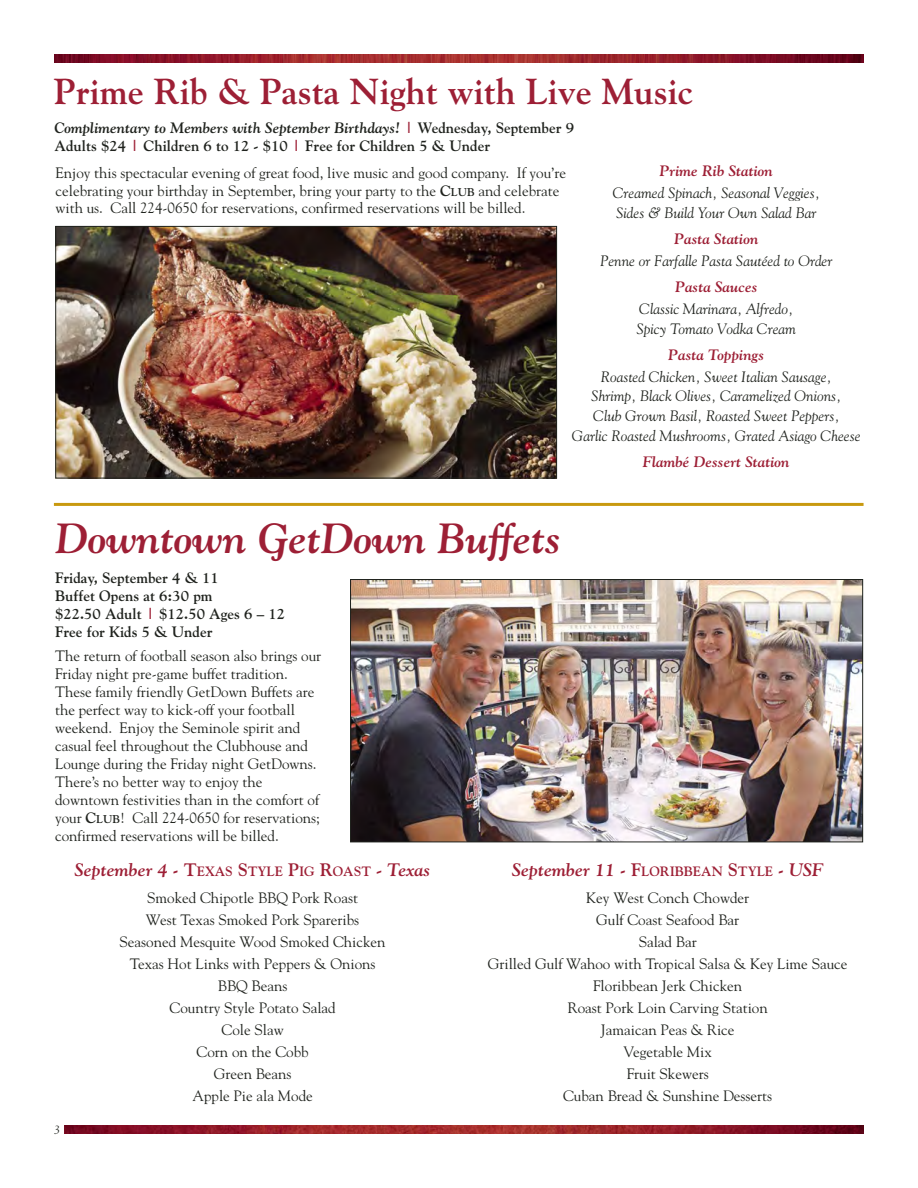
<style>
.page{position:relative;width:918px;height:1188px;background:#fff}
.page>*{position:absolute;margin:0;border:0;box-sizing:border-box;transform-origin:0 0}
.t1{font:italic 700 42px "Goudy";color:#9d1f35}
.t2{font:700 36px "Goudy";color:#9d1f35}
.t3{font:italic 700 18px "Goudy";color:#9d1f35}
.t4{font:15px/22px "Goudy";color:#20231e}
.t5{font:italic 15px/19.6px "Goudy";color:#20231e}
.t6{font:700 15px/18px "Goudy";color:#20231e}
.t7{font:italic 700 15px "Goudy";color:#9d1f35}
.t8{font:italic 12px "Goudy";color:#20231e}
.s1{font-style:italic}
.s2{color:#9d1f35}
.s3{font-weight:700}
.s4{font-weight:700;font-size:11.25px}
.s5{font-style:normal}
.s6{font-style:normal;font-size:13.5px}
</style>
<div class="page">
<img style="left:64px;top:1126px;width:800px;height:8px">
<img style="left:54px;top:54px;width:810px;height:8px">
<hr style="left:54px;top:503px;width:810px;height:3px;background:#c8990f">
<img style="left:57px;top:228px;width:498px;height:248px">
<div style="left:55px;top:226px;width:502px;height:252px;border:1px solid #20231e"></div>
<img style="left:352px;top:581px;width:509px;height:259px">
<div style="left:350px;top:579px;width:513px;height:263px;border:1px solid #20231e"></div>
<h2 class="t2" style="left:54px;top:78px;width:642px">Prime Rib &amp; Pasta Night with Live Music</h2>
<p class="t6" style="left:54px;top:120px;width:521px;line-height:17.4px"><span class="s1">Complimentary to Members with September Birthdays!</span> <span class="s2">|</span> Wednesday, September 9<br>Adults $24 <span class="s2">|</span> Children 6 to 12 - $10 <span class="s2">|</span> Free for Children 5 &amp; Under</p>
<p class="t4" style="left:56px;top:165px;width:512px;line-height:17.4px">Enjoy this spectacular evening of great food, live music and good company. If you’re celebrating your birthday in September, bring your party to the <span class="s3">C</span><span class="s4">LUB</span> and celebrate with us. Call 224-0650 for reservations, confirmed reservations will be billed.</p>
<p class="t7" style="left:660px;top:165px;width:115px">Prime Rib Station</p>
<p class="t5" style="left:613px;top:184px;width:209px">Creamed Spinach, Seasonal Veggies,<br>Sides &amp; Build Your Own Salad Bar</p>
<p class="t7" style="left:674px;top:233px;width:86px">Pasta Station</p>
<p class="t5" style="left:600px;top:252px;width:234px">Penne or Farfalle Pasta Sautéed to Order</p>
<p class="t7" style="left:675px;top:281px;width:84px">Pasta Sauces</p>
<p class="t5" style="left:636px;top:300px;width:161px">Classic Marinara, Alfredo,<br>Spicy Tomato Vodka Cream</p>
<p class="t7" style="left:668px;top:349px;width:98px">Pasta Toppings</p>
<p class="t5" style="left:572px;top:368px;width:290px;text-align:center">Roasted Chicken, Sweet Italian Sausage,<br>Shrimp, Black Olives, Caramelized Onions,<br>Club Grown Basil, Roasted Sweet Peppers,<br>Garlic Roasted Mushrooms, Grated Asiago Cheese</p>
<p class="t7" style="left:643px;top:456px;width:148px">Flambé Dessert Station</p>
<h1 class="t1" style="left:55px;top:522px;width:508px">Downtown GetDown Buffets</h1>
<p class="t6" style="left:55px;top:570px;width:232px">Friday, September 4 &amp; 11<br>Buffet Opens at 6:30 pm<br>$22.50 Adult <span class="s2">|</span> $12.50 Ages 6 – 12<br>Free for Kids 5 &amp; Under</p>
<p class="t4" style="left:55px;top:648px;width:268px;line-height:18px">The return of football season also brings our Friday night pre-game buffet tradition.<br>These family friendly GetDown Buffets are the perfect way to kick-off your football weekend. Enjoy the Seminole spirit and casual feel throughout the Clubhouse and Lounge during the Friday night GetDowns.<br>There’s no better way to enjoy the downtown festivities than in the comfort of your <span class="s3">C</span><span class="s4">LUB</span>! Call 224-0650 for reservations; confirmed reservations will be billed.</p>
<p class="t3" style="left:75px;top:862px;width:357px">September 4 - <span class="s5">T</span><span class="s6">EXAS</span> <span class="s5">S</span><span class="s6">TYLE</span> <span class="s5">P</span><span class="s6">IG</span> <span class="s5">R</span><span class="s6">OAST</span> <span class="s5">-</span> Texas</p>
<p class="t4" style="left:120px;top:888px;width:267px;text-align:center">Smoked Chipotle BBQ Pork Roast<br>West Texas Smoked Pork Spareribs<br>Seasoned Mesquite Wood Smoked Chicken<br>Texas Hot Links with Peppers &amp; Onions<br>BBQ Beans<br>Country Style Potato Salad<br>Cole Slaw<br>Corn on the Cobb<br>Green Beans<br>Apple Pie ala Mode</p>
<p class="t8" style="left:54px;top:1125px;width:7px">3</p>
<p class="t3" style="left:512px;top:862px;width:313px">September 11 - <span class="s5">F</span><span class="s6">LORIBBEAN</span> <span class="s5">S</span><span class="s6">TYLE</span> - USF</p>
<p class="t4" style="left:488px;top:888px;width:361px;text-align:center">Key West Conch Chowder<br>Gulf Coast Seafood Bar<br>Salad Bar<br>Grilled Gulf Wahoo with Tropical Salsa &amp; Key Lime Sauce<br>Floribbean Jerk Chicken<br>Roast Pork Loin Carving Station<br>Jamaican Peas &amp; Rice<br>Vegetable Mix<br>Fruit Skewers<br>Cuban Bread &amp; Sunshine Desserts</p>
</div>
